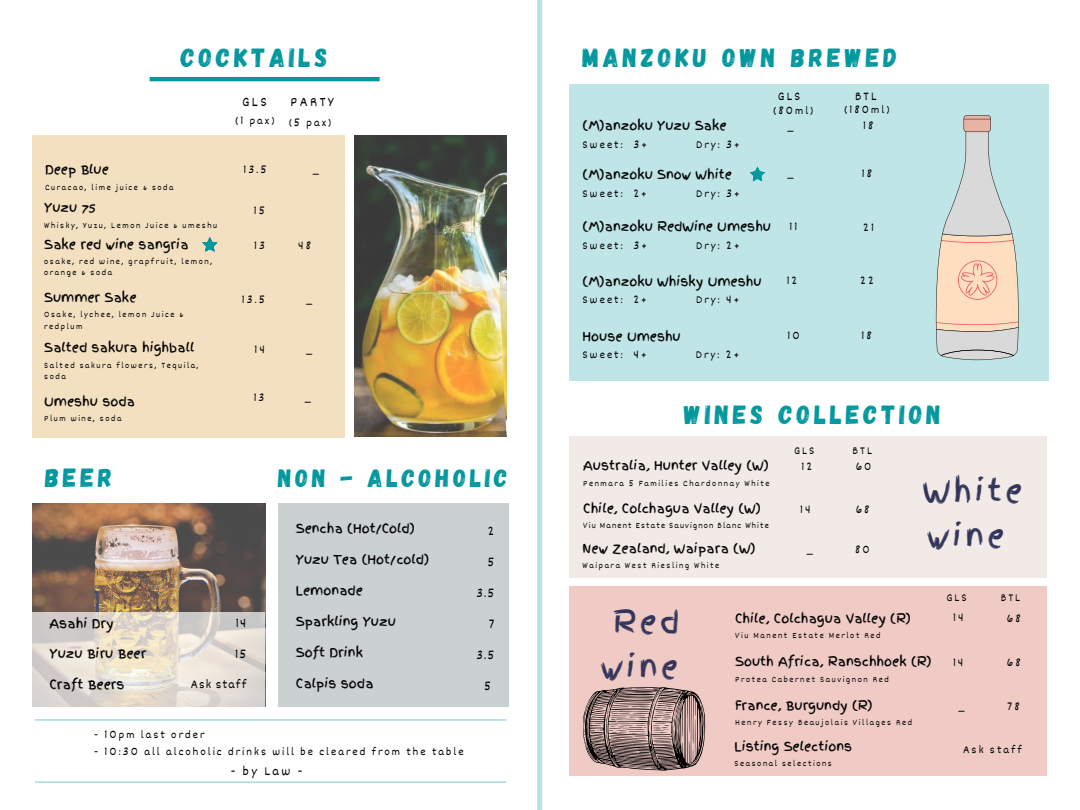
<style>
.page{position:relative;width:1080px;height:810px;background:#fff}
.page>*{position:absolute;margin:0;border:0;box-sizing:border-box;transform-origin:0 0}
.t1{font:30px "Finger Paint";letter-spacing:.1em;color:#33355a}
.t2{font:26.25px "Gagalin";letter-spacing:.15em;color:#03989e}
.t3{font:25px "Gagalin";letter-spacing:.15em;color:#03989e}
.t4{font:13.75px "Dekko";letter-spacing:.18em;color:#000}
.t5{font:13.12px "Dekko";color:#000}
.t6{font:12.5px "Finger Paint";color:#000}
.t7{font:12.5px "Dekko";letter-spacing:.085em;color:#000}
.t8{font:11.25px "Dekko";letter-spacing:.185em;color:#000}
.t9{font:8.75px/11.2px "Dekko";letter-spacing:.185em;color:#000}
.t10{font:8.75px "Dekko";letter-spacing:.135em;color:#000}
</style>
<div class="page">
<div style="left:569px;top:586px;width:478px;height:190px;background:#f0cbc6"></div>
<div style="left:537px;top:0;width:5px;height:810px;background:#b9e2e4"></div>
<svg style="left:35px;top:719px;width:471px;height:2px"></svg>
<div style="left:33px;top:135px;width:312px;height:302px;background:#f3e0c1"></div>
<img style="left:355px;top:135px;width:151px;height:301px">
<svg style="left:583px;top:687px;width:122px;height:84px"></svg>
<div style="left:569px;top:84px;width:479px;height:297px;background:#c0e5e7"></div>
<img style="left:33px;top:503px;width:232px;height:109px">
<svg style="left:33px;top:612px;width:232px;height:95px"></svg>
<div style="left:569px;top:437px;width:478px;height:141px;background:#f1eae6"></div>
<div style="left:278px;top:503px;width:231px;height:204px;background:#cbd0d1"></div>
<svg style="left:35px;top:781px;width:471px;height:2px"></svg>
<svg style="left:750px;top:167px;width:15px;height:14px"></svg>
<svg style="left:202px;top:237px;width:15px;height:15px"></svg>
<svg style="left:935px;top:115px;width:84px;height:245px"></svg>
<svg style="left:150px;top:77px;width:230px;height:4px"></svg>
<p class="t2" style="left:181px;top:41px;width:148px">COCKTAILS</p>
<p class="t4" style="left:242px;top:94px;width:26px">GLS</p>
<p class="t4" style="left:291px;top:94px;width:44px">PARTY</p>
<p class="t8" style="left:236px;top:114px;width:40px">(1 pax)</p>
<p class="t8" style="left:289px;top:115px;width:44px">(5 pax)</p>
<p class="t6" style="left:45px;top:160px;width:65px">Deep Blue</p>
<p class="t9" style="left:45px;top:181px;width:130px">Curacao, lime juice &amp; soda</p>
<p class="t6" style="left:44px;top:199px;width:53px">Yuzu 75</p>
<p class="t9" style="left:44px;top:219px;width:175px">Whisky, Yuzu, Lemon Juice &amp; umeshu</p>
<p class="t6" style="left:44px;top:235px;width:146px">Sake red wine sangria</p>
<p class="t9" style="left:44px;top:256px;width:170px">osake, red wine, grapfruit, lemon, orange &amp; soda</p>
<p class="t8" style="left:244px;top:162px;width:25px">13.5</p>
<p class="t8" style="left:254px;top:203px;width:13px">15</p>
<p class="t8" style="left:254px;top:239px;width:12px">13</p>
<p class="t8" style="left:313px;top:162px;width:7px">_</p>
<p class="t8" style="left:298px;top:239px;width:14px">48</p>
<p class="t6" style="left:44px;top:288px;width:94px">Summer Sake</p>
<p class="t9" style="left:44px;top:309px;width:141px">Osake, lychee, lemon Juice &amp; redplum</p>
<p class="t8" style="left:242px;top:292px;width:25px">13.5</p>
<p class="t8" style="left:307px;top:292px;width:7px">_</p>
<p class="t6" style="left:44px;top:339px;width:152px">Salted sakura highball</p>
<p class="t9" style="left:44px;top:359px;width:156px">Salted sakura flowers, Tequila, soda</p>
<p class="t8" style="left:255px;top:343px;width:12px">14</p>
<p class="t8" style="left:307px;top:343px;width:7px">_</p>
<p class="t6" style="left:44px;top:392px;width:92px">Umeshu soda</p>
<p class="t9" style="left:44px;top:413px;width:79px">Plum wine, soda</p>
<p class="t8" style="left:254px;top:390px;width:12px">13</p>
<p class="t8" style="left:305px;top:390px;width:7px">_</p>
<p class="t2" style="left:45px;top:461px;width:69px">BEER</p>
<p class="t3" style="left:278px;top:462px;width:231px">NON - ALCOHOLIC</p>
<p class="t6" style="left:50px;top:614px;width:65px">Asahi Dry</p>
<p class="t6" style="left:50px;top:645px;width:98px">Yuzu Biru Beer</p>
<p class="t6" style="left:50px;top:676px;width:76px">Craft Beers</p>
<p class="t7" style="left:236px;top:615px;width:12px">14</p>
<p class="t7" style="left:235px;top:646px;width:13px">15</p>
<p class="t7" style="left:191px;top:677px;width:57px">Ask staff</p>
<p class="t6" style="left:296px;top:520px;width:120px">Sencha (Hot/Cold)</p>
<p class="t6" style="left:296px;top:551px;width:135px">Yuzu Tea (Hot/cold)</p>
<p class="t6" style="left:296px;top:581px;width:69px">Lemonade</p>
<p class="t6" style="left:296px;top:612px;width:101px">Sparkling Yuzu</p>
<p class="t6" style="left:296px;top:643px;width:69px">Soft Drink</p>
<p class="t6" style="left:296px;top:674px;width:79px">Calpis soda</p>
<p class="t7" style="left:488px;top:523px;width:8px">2</p>
<p class="t7" style="left:488px;top:554px;width:8px">5</p>
<p class="t7" style="left:477px;top:585px;width:19px">3.5</p>
<p class="t7" style="left:489px;top:616px;width:7px">7</p>
<p class="t7" style="left:477px;top:647px;width:19px">3.5</p>
<p class="t7" style="left:484px;top:678px;width:8px">5</p>
<p class="t8" style="left:94px;top:728px;width:112px">- 10pm last order</p>
<p class="t8" style="left:94px;top:745px;width:371px">- 10:30 all alcoholic drinks will be cleared from the table</p>
<p class="t5" style="left:231px;top:763px;width:73px">- by Law -</p>
<p class="t2" style="left:583px;top:41px;width:316px">MANZOKU OWN BREWED</p>
<p class="t6" style="left:583px;top:117px;width:146px">(M)anzoku Yuzu Sake</p>
<p class="t8" style="left:583px;top:138px;width:66px">Sweet: 3+</p>
<p class="t8" style="left:696px;top:138px;width:45px">Dry: 3+</p>
<p class="t6" style="left:583px;top:165px;width:151px">(M)anzoku Snow White</p>
<p class="t8" style="left:583px;top:186px;width:66px">Sweet: 2+</p>
<p class="t8" style="left:696px;top:186px;width:45px">Dry: 3+</p>
<p class="t7" style="left:778px;top:89px;width:24px">GLS</p>
<p class="t8" style="left:773px;top:103px;width:41px">(80ml)</p>
<p class="t8" style="left:845px;top:103px;width:46px">(180ml)</p>
<p class="t7" style="left:855px;top:89px;width:23px">BTL</p>
<p class="t8" style="left:788px;top:119px;width:7px">_</p>
<p class="t8" style="left:788px;top:167px;width:7px">_</p>
<p class="t8" style="left:863px;top:119px;width:12px">18</p>
<p class="t8" style="left:862px;top:167px;width:12px">18</p>
<p class="t6" style="left:583px;top:217px;width:190px">(M)anzoku RedWine Umeshu</p>
<p class="t8" style="left:583px;top:238px;width:66px">Sweet: 3+</p>
<p class="t8" style="left:696px;top:238px;width:45px">Dry: 2+</p>
<p class="t6" style="left:583px;top:272px;width:180px">(M)anzoku Whisky Umeshu</p>
<p class="t8" style="left:583px;top:293px;width:66px">Sweet: 2+</p>
<p class="t8" style="left:696px;top:293px;width:44px">Dry: 4+</p>
<p class="t6" style="left:583px;top:327px;width:100px">House Umeshu</p>
<p class="t8" style="left:583px;top:348px;width:65px">Sweet: 4+</p>
<p class="t8" style="left:696px;top:348px;width:45px">Dry: 2+</p>
<p class="t8" style="left:790px;top:220px;width:9px">11</p>
<p class="t8" style="left:787px;top:274px;width:12px">12</p>
<p class="t8" style="left:788px;top:329px;width:14px">10</p>
<p class="t8" style="left:863px;top:221px;width:12px">21</p>
<p class="t8" style="left:860px;top:274px;width:15px">22</p>
<p class="t8" style="left:862px;top:329px;width:12px">18</p>
<p class="t2" style="left:684px;top:397px;width:258px">WINES COLLECTION</p>
<p class="t6" style="left:583px;top:456px;width:187px">Australia, Hunter Valley (W)</p>
<p class="t9" style="left:583px;top:477px;width:188px">Penmara 5 Families Chardonnay White</p>
<p class="t8" style="left:794px;top:443px;width:22px">GLS</p>
<p class="t8" style="left:852px;top:443px;width:21px">BTL</p>
<p class="t8" style="left:802px;top:459px;width:12px">12</p>
<p class="t8" style="left:856px;top:459px;width:17px">60</p>
<p class="t1" style="left:923px;top:469px;width:101px">White</p>
<p class="t1" style="left:927px;top:514px;width:79px">wine</p>
<p class="t6" style="left:583px;top:499px;width:179px">Chile, Colchagua Valley (W)</p>
<p class="t10" style="left:583px;top:520px;width:187px">Viu Manent Estate Sauvignon Blanc White</p>
<p class="t6" style="left:583px;top:539px;width:174px">New Zealand, Waipara (W)</p>
<p class="t9" style="left:583px;top:559px;width:138px">Waipara West Riesling White</p>
<p class="t8" style="left:856px;top:502px;width:15px">68</p>
<p class="t8" style="left:800px;top:502px;width:12px">14</p>
<p class="t8" style="left:855px;top:542px;width:16px">80</p>
<p class="t8" style="left:807px;top:542px;width:7px">_</p>
<p class="t1" style="left:613px;top:600px;width:68px">Red</p>
<p class="t1" style="left:601px;top:645px;width:79px">wine</p>
<p class="t8" style="left:946px;top:591px;width:22px">GLS</p>
<p class="t8" style="left:1001px;top:591px;width:21px">BTL</p>
<p class="t6" style="left:735px;top:609px;width:177px">Chile, Colchagua Valley (R)</p>
<p class="t9" style="left:735px;top:629px;width:147px">Viu Manent Estate Merlot Red</p>
<p class="t8" style="left:953px;top:611px;width:12px">14</p>
<p class="t8" style="left:1007px;top:611px;width:15px">68</p>
<p class="t6" style="left:735px;top:652px;width:198px">South Africa, Ranschhoek (R)</p>
<p class="t9" style="left:735px;top:673px;width:155px">Protea Cabernet Sauvignon Red</p>
<p class="t6" style="left:735px;top:696px;width:139px">France, Burgundy (R)</p>
<p class="t9" style="left:735px;top:717px;width:178px">Henry Fessy Beaujolais Villages Red</p>
<p class="t8" style="left:953px;top:656px;width:12px">14</p>
<p class="t8" style="left:959px;top:699px;width:7px">_</p>
<p class="t8" style="left:1007px;top:656px;width:15px">68</p>
<p class="t8" style="left:1007px;top:699px;width:14px">78</p>
<p class="t6" style="left:734px;top:737px;width:119px">Listing Selections</p>
<p class="t9" style="left:734px;top:758px;width:99px">Seasonal selections</p>
<p class="t8" style="left:963px;top:743px;width:60px">Ask staff</p>
</div>
